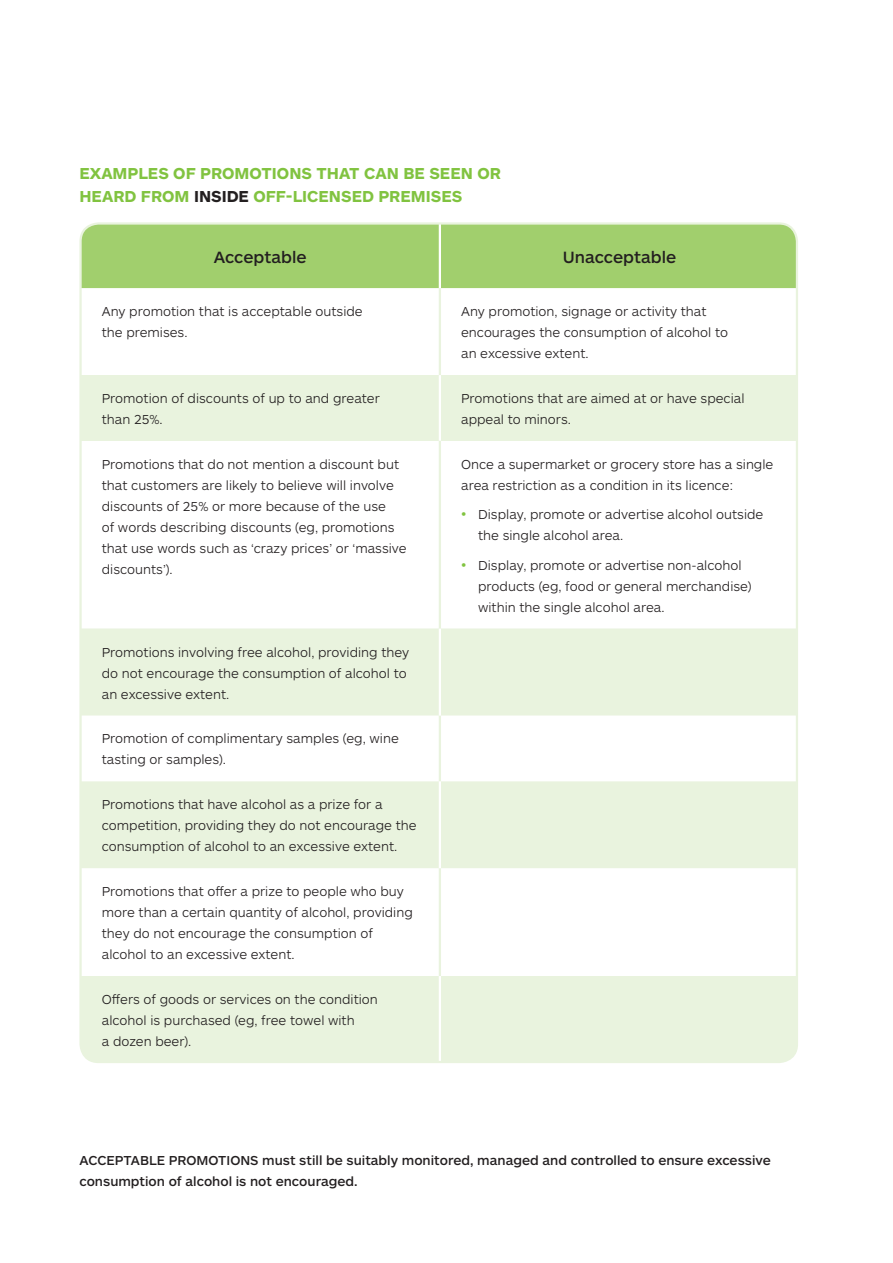
<style>
.page{position:relative;width:893px;height:1263px;background:#fff}
.page>*{position:absolute;margin:0;border:0;box-sizing:border-box;transform-origin:0 0}
.t1{font:500 16.95px "ARS Maquette Pro";color:#231f20}
.t2{font:700 16.5px/22.5px "ARS Maquette Pro";color:#81c340}
.t3{font:300 13.5px/21px "ARS Maquette Pro";color:#231f20}
.t4{font:500 13.5px/21px "ARS Maquette Pro";color:#231f20}
.s1{color:#231f20}
.s2{font-size:15px;color:#81c340}
</style>
<div class="page">
<div style="left:82px;top:225px;width:713px;height:63px;background:#a1cf6d"></div>
<svg style="left:82px;top:375px;width:715px;height:685px;fill:#e9f3de"></svg>
<svg style="left:82px;top:715px;width:713px;height:261px"></svg>
<hr style="left:439px;top:223px;width:2px;height:65px;background:#fff">
<hr style="left:439px;top:375px;width:2px;height:66px;background:#fff">
<hr style="left:439px;top:288px;width:2px;height:87px;background:#e9f3de">
<hr style="left:439px;top:441px;width:2px;height:188px;background:#e9f3de">
<hr style="left:439px;top:715px;width:2px;height:66px;background:#e9f3de">
<hr style="left:439px;top:868px;width:2px;height:108px;background:#e9f3de">
<hr style="left:439px;top:629px;width:2px;height:86px;background:#fff">
<hr style="left:439px;top:781px;width:2px;height:87px;background:#fff">
<hr style="left:439px;top:976px;width:2px;height:86px;background:#fff">
<p class="t2" style="left:79px;top:161px;width:423px">EXAMPLES OF PROMOTIONS THAT CAN BE SEEN OR<br>HEARD FROM <span class="s1">INSIDE</span> OFF-LICENSED PREMISES</p>
<p class="t1" style="left:214px;top:246px;width:94px">Acceptable</p>
<p class="t1" style="left:563px;top:246px;width:115px">Unacceptable</p>
<p class="t3" style="left:102px;top:300px;width:262px">Any promotion that is acceptable outside the premises.</p>
<p class="t3" style="left:461px;top:300px;width:268px">Any promotion, signage or activity that encourages the consumption of alcohol to an excessive extent.</p>
<p class="t3" style="left:102px;top:387px;width:280px">Promotion of discounts of up to and greater than 25%.</p>
<p class="t3" style="left:461px;top:387px;width:285px">Promotions that are aimed at or have special appeal to minors.</p>
<p class="t3" style="left:102px;top:453px;width:306px">Promotions that do not mention a discount but that customers are likely to believe will involve discounts of 25% or more because of the use<br>of words describing discounts (eg, promotions that use words such as ‘crazy prices’ or ‘massive discounts’).</p>
<p class="t3" style="left:461px;top:453px;width:314px">Once a supermarket or grocery store has a single area restriction as a condition in its licence:</p>
<p class="t3" style="left:478px;top:503px;width:287px;text-indent:-17px"><span class="s2">•</span> Display, promote or advertise alcohol outside the single alcohol area.</p>
<p class="t3" style="left:478px;top:554px;width:275px;text-indent:-17px"><span class="s2">•</span> Display, promote or advertise non-alcohol products (eg, food or general merchandise) within the single alcohol area.</p>
<p class="t3" style="left:102px;top:641px;width:309px">Promotions involving free alcohol, providing they do not encourage the consumption of alcohol to an excessive extent.</p>
<p class="t3" style="left:102px;top:727px;width:298px">Promotion of complimentary samples (eg, wine tasting or samples).</p>
<p class="t3" style="left:102px;top:793px;width:316px">Promotions that have alcohol as a prize for a competition, providing they do not encourage the consumption of alcohol to an excessive extent.</p>
<p class="t3" style="left:102px;top:880px;width:313px">Promotions that offer a prize to people who buy more than a certain quantity of alcohol, providing they do not encourage the consumption of alcohol to an excessive extent.</p>
<p class="t3" style="left:102px;top:988px;width:278px">Offers of goods or services on the condition alcohol is purchased (eg, free towel with<br>a dozen beer).</p>
<p class="t4" style="left:79px;top:1149px;width:693px">ACCEPTABLE PROMOTIONS must still be suitably monitored, managed and controlled to ensure excessive consumption of alcohol is not encouraged.</p>
</div>
